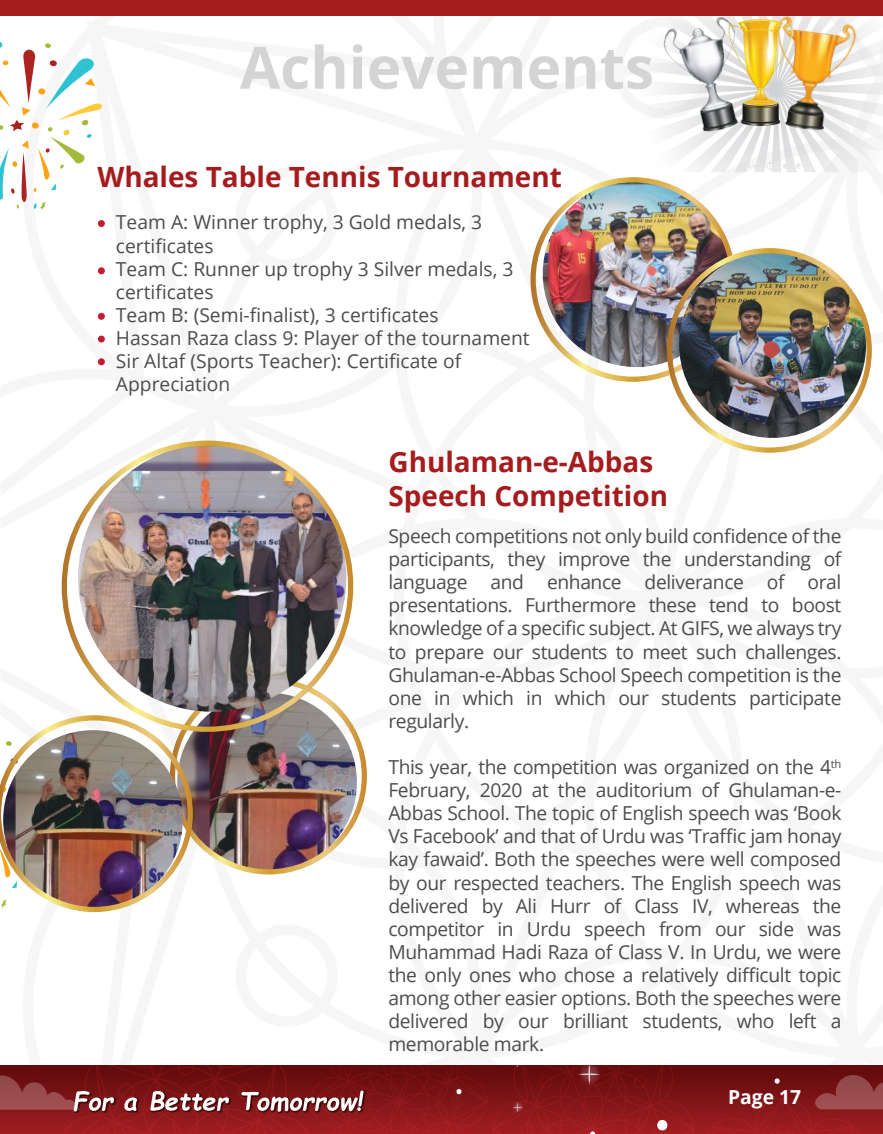
<style>
.page{position:relative;width:883px;height:1134px;background:#fff}
.page>*{position:absolute;margin:0;border:0;box-sizing:border-box;transform-origin:0 0}
.t1{font:700 58.45px "Open Sans";color:#d5d4d5}
.t2{font:700 27.82px/33.4px "Open Sans";color:#a61c1e}
.t3{font:19.25px/23.1px "Open Sans";color:#4e4b4c;text-align:justify}
.t4{font:700 19.25px "Open Sans";color:#fff}
</style>
<div class="page">
<img style="left:0;top:27px;width:882px;height:1039px">
<svg style="left:640px;top:27px;width:135px;height:145px"></svg>
<svg style="left:795px;top:164px;width:5px;height:5px"></svg>
<div style="left:0;top:0;width:882px;height:16px;background:#a61c1e"></div>
<svg style="left:0;top:42px;width:103px;height:169px"></svg>
<img style="left:770px;top:16px;width:95px;height:127px">
<img style="left:770px;top:16px;width:30px;height:116px">
<img style="left:645px;top:16px;width:125px;height:133px">
<svg style="left:0;top:1066px;width:882px;height:68px;background:#872123"></svg>
<img style="left:177px;top:692px;width:180px;height:180px;border-radius:90px">
<img style="left:0;top:715px;width:193px;height:197px">
<img style="left:78px;top:444px;width:268px;height:268px;border-radius:134px">
<img style="left:542px;top:180px;width:187px;height:187px;border-radius:93px">
<div style="left:530px;top:177px;width:205px;height:205px;border:5px solid #fff;border-radius:50%"></div>
<img style="left:679px;top:251px;width:186px;height:187px;border-radius:93px">
<div style="left:666px;top:248px;width:205px;height:205px;border:5px solid #fff;border-radius:50%"></div>
<div style="left:98px;top:220px;width:7px;height:7px;background:#c31d2d;border-radius:50%"></div>
<div style="left:98px;top:267px;width:7px;height:7px;background:#c31d2d;border-radius:50%"></div>
<div style="left:98px;top:313px;width:7px;height:7px;background:#c31d2d;border-radius:50%"></div>
<div style="left:98px;top:336px;width:7px;height:7px;background:#c31d2d;border-radius:50%"></div>
<div style="left:98px;top:358px;width:7px;height:7px;background:#c31d2d;border-radius:50%"></div>
<h1 class="t1" style="left:240px;top:26px;width:415px">Achievements</h1>
<h2 class="t2" style="left:97px;top:159px;width:466px">Whales Table Tennis Tournament</h2>
<p class="t3" style="left:116px;top:210px;width:415px;text-align:left">Team A: Winner trophy, 3 Gold medals, 3 certificates<br>Team C: Runner up trophy 3 Silver medals, 3 certificates<br>Team B: (Semi-finalist), 3 certificates<br>Hassan Raza class 9: Player of the tournament<br>Sir Altaf (Sports Teacher): Certificate of<br>Appreciation</p>
<h2 class="t2" style="left:388px;top:445px;width:281px">Ghulaman-e-Abbas<br>Speech Competition</h2>
<p class="t3" style="left:388px;top:524px;width:454px">Speech competitions not only build confidence of the participants, they improve the understanding of language and enhance deliverance of oral presentations. Furthermore these tend to boost knowledge of a specific subject. At GIFS, we always try to prepare our students to meet such challenges.<br>Ghulaman-e-Abbas School Speech competition is the one in which in which our students participate regularly.</p>
<p class="t3" style="left:388px;top:755px;width:454px">This year, the competition was organized on the 4<sup>th </sup>February, 2020 at the auditorium of Ghulaman-e-Abbas School. The topic of English speech was ‘Book Vs Facebook’ and that of Urdu was ‘Traffic jam honay kay fawaid’. Both the speeches were well composed by our respected teachers. The English speech was delivered by Ali Hurr of Class IV, whereas the competitor in Urdu speech from our side was Muhammad Hadi Raza of Class V. In Urdu, we were the only ones who chose a relatively difficult topic among other easier options. Both the speeches were delivered by our brilliant students, who left a memorable mark.</p>
<p class="t4" style="left:727px;top:1084px;width:74px">Page 17</p>
</div>
